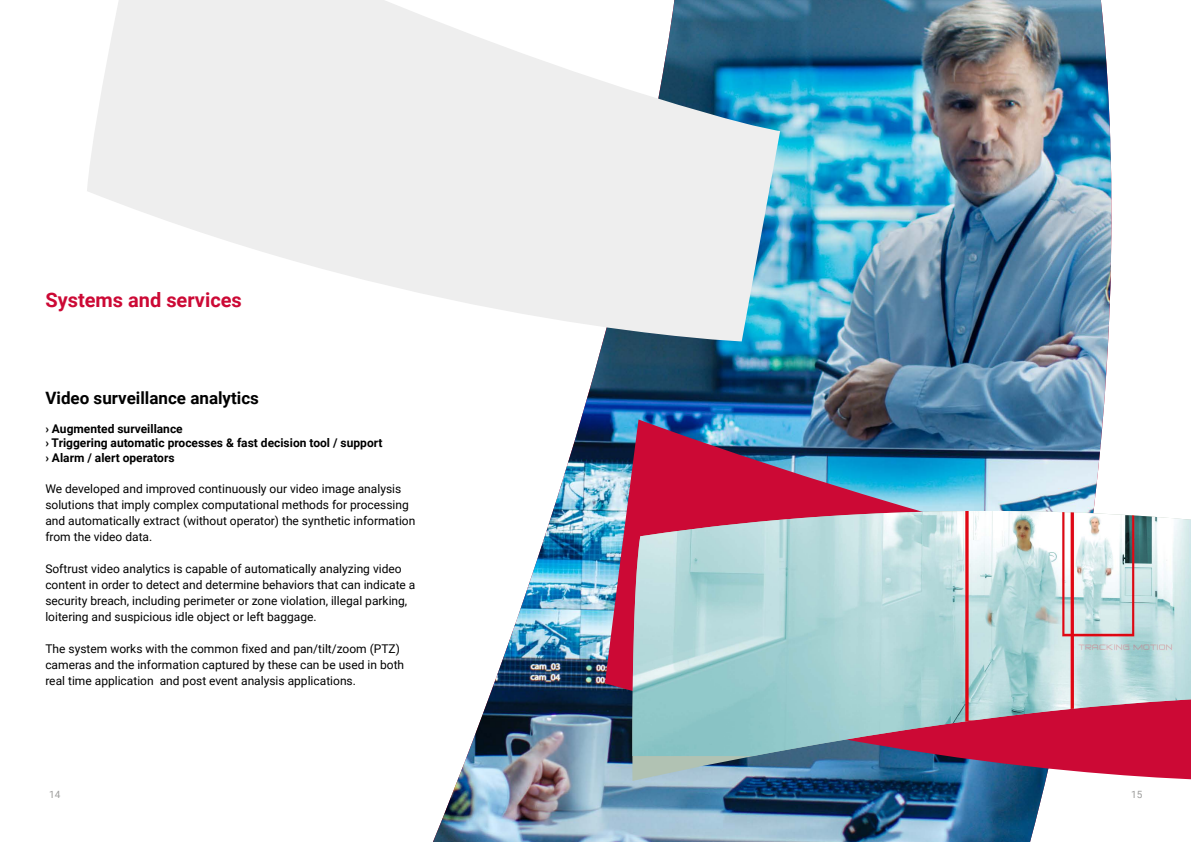
<style>
.page{position:relative;width:1191px;height:842px;background:#fff}
.page>*{position:absolute;margin:0;border:0;box-sizing:border-box;transform-origin:0 0}
.t1{font:700 20px "Roboto";color:#cc0935}
.t2{font:700 17px "Roboto";color:#000}
.t3{font:12px/16px "Roboto";color:#000}
.t4{font:700 12px/14.4px "Roboto";color:#000}
.t5{font:10px "Roboto";color:#9d9d9c}
</style>
<div class="page">
<img style="left:433px;top:0;width:679px;height:842px">
<svg style="left:87px;top:0;width:693px;height:341px;fill:#eee"></svg>
<img style="left:605px;top:419px;width:507px;height:362px">
<img style="left:631px;top:491px;width:560px;height:290px">
<img style="left:632px;top:511px;width:559px;height:245px">
<h1 class="t1" style="left:45px;top:286px;width:198px">Systems and services</h1>
<h2 class="t2" style="left:45px;top:386px;width:215px">Video surveillance analytics</h2>
<p class="t4" style="left:45px;top:421px;width:339px">› Augmented surveillance<br>› Triggering automatic processes &amp; fast decision tool / support › Alarm / alert operators</p>
<p class="t3" style="left:45px;top:480px;width:371px">We developed and improved continuously our video image analysis solutions that imply complex computational methods for processing and automatically extract (without operator) the synthetic information from the video data.</p>
<p class="t3" style="left:45px;top:560px;width:372px">Softrust video analytics is capable of automatically analyzing video content in order to detect and determine behaviors that can indicate a security breach, including perimeter or zone violation, illegal parking, loitering and suspicious idle object or left baggage.</p>
<p class="t3" style="left:45px;top:640px;width:360px">The system works with the common fixed and pan/tilt/zoom (PTZ) cameras and the information captured by these can be used in both real time application and post event analysis applications.</p>
<p class="t5" style="left:49px;top:787px;width:13px">14</p>
<p class="t5" style="left:1131px;top:787px;width:13px">15</p>
</div>
